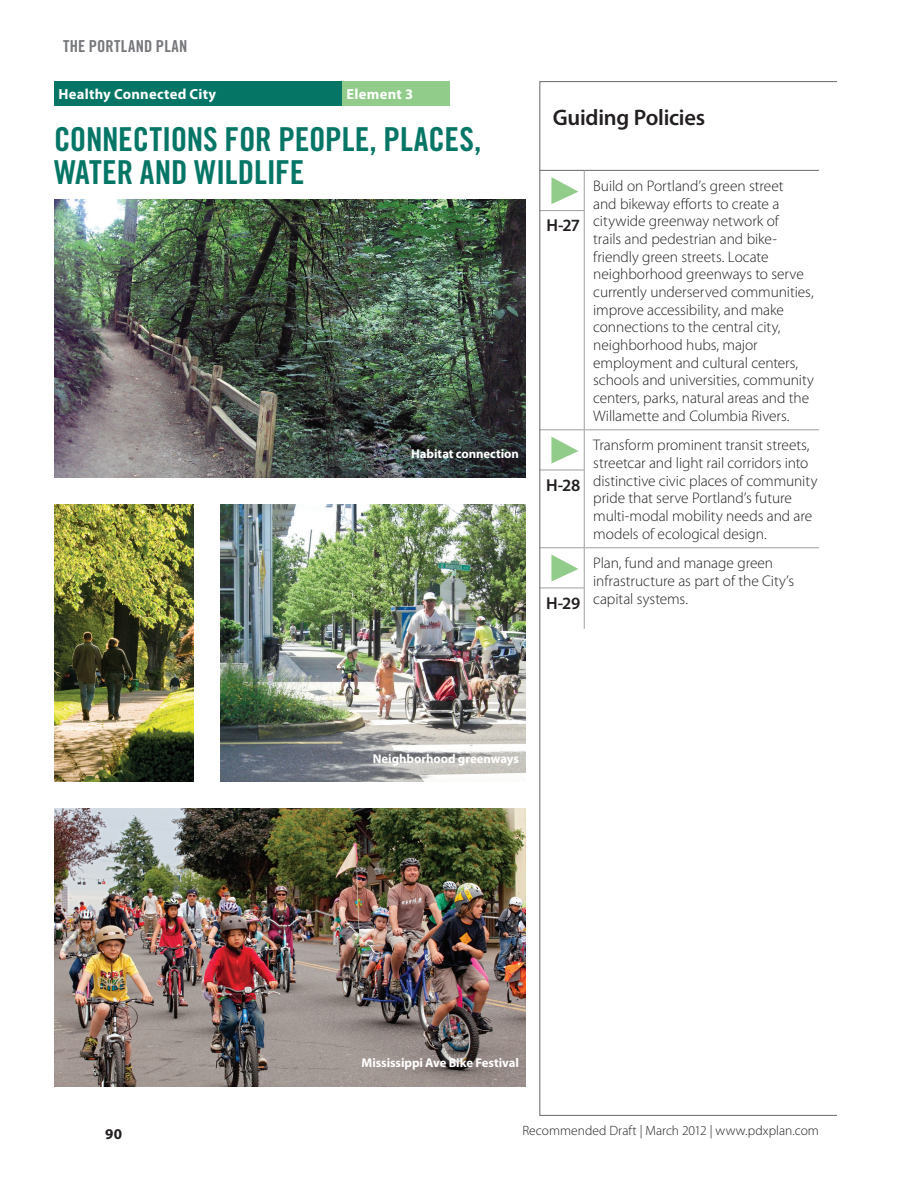
<style>
.page{position:relative;width:918px;height:1188px;background:#fff}
.page>*{position:absolute;margin:0;border:0;box-sizing:border-box;transform-origin:0 0}
.t1{font:33px/32.4px "Trade Gothic LT Std Bd Cn 20";letter-spacing:-.005em;color:#057666}
.t2{font:600 22.5px "Myriad Pro";letter-spacing:-.015em;color:#231f20}
.t3{font:600 17.25px "Myriad Pro";color:#231f20}
.t4{font:16.5px "Trade Gothic LT Std Bd Cn 20";letter-spacing:.02em;color:#76787b}
.t5{font:300 15.3px/17.7px "Myriad Pro";letter-spacing:-.005em;color:#231f20}
.t6{font:700 15px "Myriad Pro";color:#231f20}
.t7{font:700 14.7px "Myriad Pro";letter-spacing:.015em;color:#fff}
.t8{font:300 13.5px "Myriad Pro";letter-spacing:.005em;color:#231f20}
.t9{font:700 12.75px "Myriad Pro";letter-spacing:-.005em;color:#fff}
</style>
<div class="page">
<div style="left:54px;top:81px;width:288px;height:24px;background:#057666"></div>
<div style="left:342px;top:81px;width:108px;height:24px;background:#91cc8a"></div>
<img style="left:54px;top:809px;width:472px;height:277px">
<img style="left:220px;top:504px;width:306px;height:278px">
<img style="left:54px;top:504px;width:139px;height:278px">
<img style="left:54px;top:200px;width:472px;height:277px">
<hr style="left:584px;top:171px;width:1px;height:258px;background:#9d9fa2">
<hr style="left:584px;top:430px;width:1px;height:117px;background:#9d9fa2">
<hr style="left:584px;top:548px;width:1px;height:81px;background:#9d9fa2">
<hr style="left:539px;top:429px;width:45px;height:1px;background:#9d9fa2">
<hr style="left:584px;top:429px;width:235px;height:1px;background:#9d9fa2">
<hr style="left:539px;top:547px;width:45px;height:1px;background:#9d9fa2">
<hr style="left:584px;top:547px;width:235px;height:1px;background:#9d9fa2">
<hr style="left:539px;top:170px;width:45px;height:1px;background:#76787b">
<hr style="left:584px;top:170px;width:235px;height:1px;background:#76787b">
<hr style="left:539px;top:210px;width:45px;height:1px;background:#9d9fa2">
<svg style="left:551px;top:177px;width:27px;height:27px"></svg>
<hr style="left:539px;top:470px;width:45px;height:1px;background:#9d9fa2">
<svg style="left:551px;top:437px;width:27px;height:27px"></svg>
<hr style="left:539px;top:588px;width:45px;height:1px;background:#9d9fa2">
<svg style="left:551px;top:555px;width:27px;height:27px"></svg>
<p class="t4" style="left:63px;top:37px;width:126px">THE PORTLAND PLAN</p>
<p class="t7" style="left:58px;top:84px;width:159px">Healthy Connected City</p>
<p class="t7" style="left:346px;top:84px;width:68px">Element 3</p>
<h1 class="t1" style="left:54px;top:123px;width:429px">CONNECTIONS FOR PEOPLE, PLACES,<br>WATER AND WILDLIFE</h1>
<p class="t9" style="left:411px;top:446px;width:109px">Habitat connection</p>
<h2 class="t2" style="left:553px;top:103px;width:154px">Guiding Policies</h2>
<p class="t3" style="left:546px;top:214px;width:35px">H-27</p>
<p class="t3" style="left:546px;top:474px;width:36px">H-28</p>
<p class="t3" style="left:546px;top:592px;width:36px">H-29</p>
<p class="t5" style="left:593px;top:177px;width:222px">Build on Portland’s green street<br>and bikeway efforts to create a citywide greenway network of<br>trails and pedestrian and bike&shy;friendly green streets. Locate neighborhood greenways to serve currently underserved communities, improve accessibility, and make connections to the central city, neighborhood hubs, major employment and cultural centers, schools and universities, community centers, parks, natural areas and the Willamette and Columbia Rivers.</p>
<p class="t5" style="left:593px;top:436px;width:226px">Transform prominent transit streets, streetcar and light rail corridors into distinctive civic places of community pride that serve Portland’s future multi-modal mobility needs and are models of ecological design.</p>
<p class="t5" style="left:593px;top:554px;width:202px">Plan, fund and manage green infrastructure as part of the City’s capital systems.</p>
<p class="t9" style="left:373px;top:750px;width:148px">Neighborhood greenways</p>
<p class="t9" style="left:362px;top:1055px;width:159px">Mississippi Ave Bike Festival</p>
<p class="t6" style="left:105px;top:1124px;width:18px">90</p>
<p class="t8" style="left:522px;top:1122px;width:298px">Recommended Draft | March 2012 | www.pdxplan.com</p>
</div>
